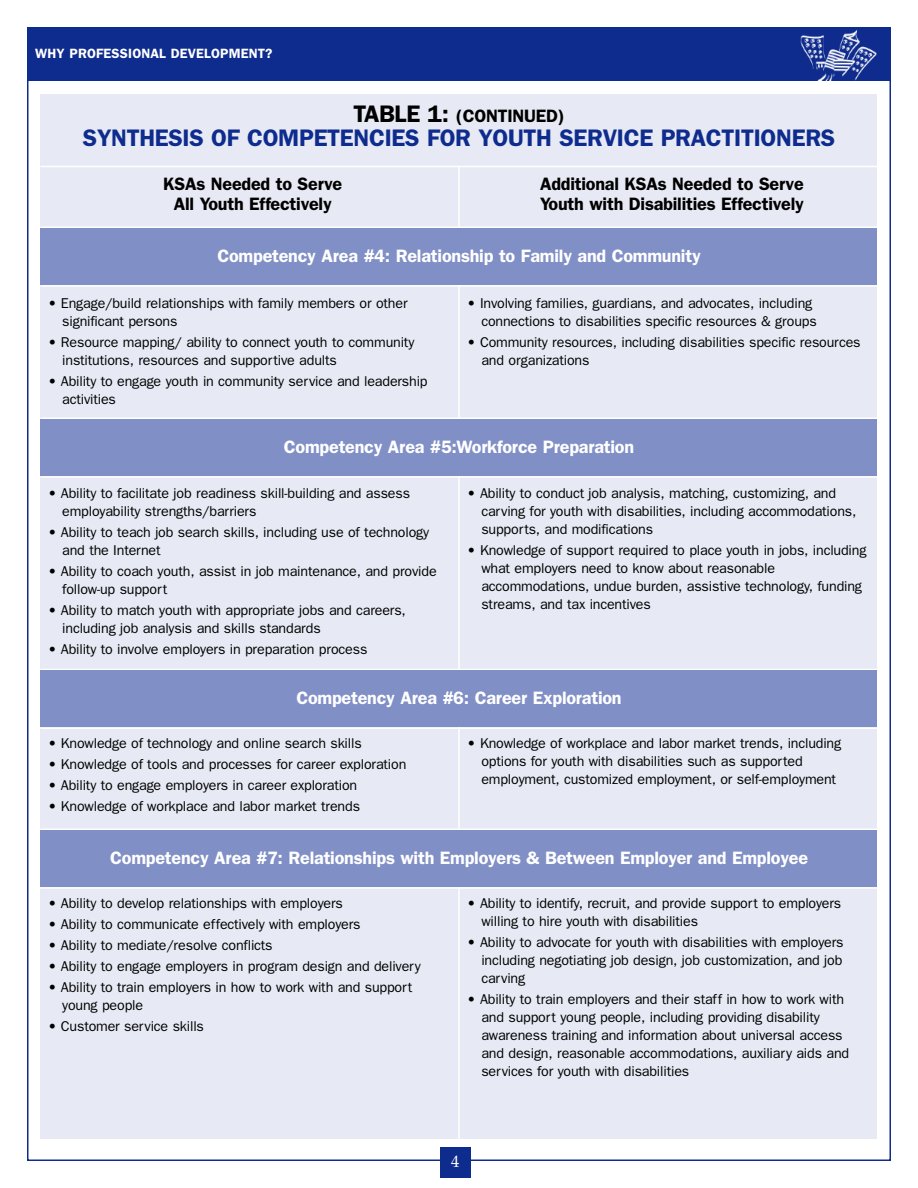
<style>
.page{position:relative;width:918px;height:1188px;background:#fff}
.page>*{position:absolute;margin:0;border:0;box-sizing:border-box;transform-origin:0 0}
.t1{font:600 24px "Franklin Gothic";letter-spacing:-.01em;color:#0e2b8e}
.t2{font:600 18px "Franklin Gothic";letter-spacing:-.01em;color:#fff}
.t3{font:600 18px/19.5px "Franklin Gothic";letter-spacing:-.01em;color:#000;text-align:center}
.t4{font:16.5px "Book Antiqua";color:#fff}
.t5{font:14.25px/18px "Franklin Gothic";letter-spacing:-.01em;color:#000}
.t6{font:600 13.5px "Franklin Gothic";letter-spacing:.01em;color:#fff}
.s1{font-size:24px}
</style>
<div class="page">
<div style="left:27px;top:27px;width:864px;height:54px;background:#0e2b8e"></div>
<img style="left:800px;top:30px;width:77px;height:50px">
<div style="left:40px;top:94px;width:838px;height:1045px;background:#e7eaf4"></div>
<hr style="left:458px;top:166px;width:2px;height:982px;background:#fff">
<hr style="left:40px;top:418px;width:838px;height:1px;background:#fff">
<hr style="left:40px;top:476px;width:838px;height:2px;background:#fff">
<div style="left:40px;top:419px;width:838px;height:57px;background:#808fc6"></div>
<hr style="left:40px;top:669px;width:838px;height:1px;background:#fff">
<hr style="left:40px;top:728px;width:838px;height:1px;background:#fff">
<div style="left:40px;top:670px;width:838px;height:58px;background:#808fc6"></div>
<hr style="left:40px;top:829px;width:838px;height:1px;background:#fff">
<hr style="left:40px;top:887px;width:838px;height:2px;background:#fff">
<div style="left:40px;top:830px;width:838px;height:57px;background:#808fc6"></div>
<hr style="left:40px;top:166px;width:838px;height:1px;background:#fff">
<hr style="left:40px;top:227px;width:838px;height:1px;background:#fff">
<hr style="left:40px;top:285px;width:838px;height:2px;background:#fff">
<div style="left:40px;top:228px;width:838px;height:57px;background:#808fc6"></div>
<div style="left:440px;top:1148px;width:30px;height:30px;background:#0e2b8e"></div>
<p class="t6" style="left:35px;top:45px;width:239px">WHY PROFESSIONAL DEVELOPMENT?</p>
<p class="t3" style="left:353px;top:106px;width:213px"><span class="s1">TABLE 1:</span> (CONTINUED)</p>
<h1 class="t1" style="left:83px;top:124px;width:754px">SYNTHESIS OF COMPETENCIES FOR YOUTH SERVICE PRACTITIONERS</h1>
<p class="t3" style="left:163px;top:174px;width:181px">KSAs Needed to Serve<br>All Youth Effectively</p>
<p class="t3" style="left:540px;top:174px;width:265px;text-align:left">Additional KSAs Needed to Serve<br>Youth with Disabilities Effectively</p>
<p class="t2" style="left:217px;top:245px;width:485px">Competency Area #4: Relationship to Family and Community</p>
<p class="t5" style="left:62px;top:294px;width:347px;text-indent:-14px">• Engage/build relationships with family members or other significant persons</p>
<p class="t5" style="left:62px;top:333px;width:354px;text-indent:-14px">• Resource mapping/ ability to connect youth to community institutions, resources and supportive adults</p>
<p class="t5" style="left:62px;top:372px;width:367px;text-indent:-14px">• Ability to engage youth in community service and leadership activities</p>
<p class="t5" style="left:481px;top:294px;width:337px;text-indent:-14px">• Involving families, guardians, and advocates, including connections to disabilities specific resources &amp; groups</p>
<p class="t5" style="left:481px;top:333px;width:381px;text-indent:-14px">• Community resources, including disabilities specific resources and organizations</p>
<p class="t2" style="left:284px;top:436px;width:352px">Competency Area #5:Workforce Preparation</p>
<p class="t5" style="left:62px;top:484px;width:349px;text-indent:-14px">• Ability to facilitate job readiness skill-building and assess employability strengths/barriers</p>
<p class="t5" style="left:62px;top:523px;width:368px;text-indent:-14px">• Ability to teach job search skills, including use of technology and the Internet</p>
<p class="t5" style="left:62px;top:562px;width:376px;text-indent:-14px">• Ability to coach youth, assist in job maintenance, and provide follow-up support</p>
<p class="t5" style="left:62px;top:601px;width:345px;text-indent:-14px">• Ability to match youth with appropriate jobs and careers, including job analysis and skills standards</p>
<p class="t5" style="left:48px;top:640px;width:321px">• Ability to involve employers in preparation process</p>
<p class="t5" style="left:481px;top:484px;width:377px;text-indent:-14px">• Ability to conduct job analysis, matching, customizing, and carving for youth with disabilities, including accommodations, supports, and modifications</p>
<p class="t5" style="left:481px;top:541px;width:387px;text-indent:-14px">• Knowledge of support required to place youth in jobs, including what employers need to know about reasonable accommodations, undue burden, assistive technology, funding streams, and tax incentives</p>
<p class="t2" style="left:296px;top:687px;width:327px">Competency Area #6: Career Exploration</p>
<p class="t5" style="left:48px;top:734px;width:315px">• Knowledge of technology and online search skills</p>
<p class="t5" style="left:48px;top:755px;width:360px">• Knowledge of tools and processes for career exploration</p>
<p class="t5" style="left:48px;top:776px;width:311px">• Ability to engage employers in career exploration</p>
<p class="t5" style="left:48px;top:797px;width:314px">• Knowledge of workplace and labor market trends</p>
<p class="t5" style="left:481px;top:734px;width:361px;text-indent:-14px">• Knowledge of workplace and labor market trends, including options for youth with disabilities such as supported employment, customized employment, or self-employment</p>
<p class="t2" style="left:110px;top:847px;width:699px">Competency Area #7: Relationships with Employers &amp; Between Employer and Employee</p>
<p class="t5" style="left:48px;top:894px;width:296px">• Ability to develop relationships with employers</p>
<p class="t5" style="left:48px;top:915px;width:314px">• Ability to communicate effectively with employers</p>
<p class="t5" style="left:48px;top:936px;width:226px">• Ability to mediate/resolve conflicts</p>
<p class="t5" style="left:48px;top:957px;width:374px">• Ability to engage employers in program design and delivery</p>
<p class="t5" style="left:62px;top:978px;width:352px;text-indent:-14px">• Ability to train employers in how to work with and support young people</p>
<p class="t5" style="left:48px;top:1017px;width:158px">• Customer service skills</p>
<p class="t5" style="left:481px;top:894px;width:361px;text-indent:-14px">• Ability to identify, recruit, and provide support to employers willing to hire youth with disabilities</p>
<p class="t5" style="left:481px;top:933px;width:364px;text-align:justify;text-indent:-14px">• Ability to advocate for youth with disabilities with employers including negotiating job design, job customization, and job carving</p>
<p class="t5" style="left:481px;top:990px;width:369px;text-indent:-14px">• Ability to train employers and their staff in how to work with and support young people, including providing disability awareness training and information about universal access and design, reasonable accommodations, auxiliary aids and services for youth with disabilities</p>
<p class="t4" style="left:451px;top:1152px;width:10px">4</p>
</div>
